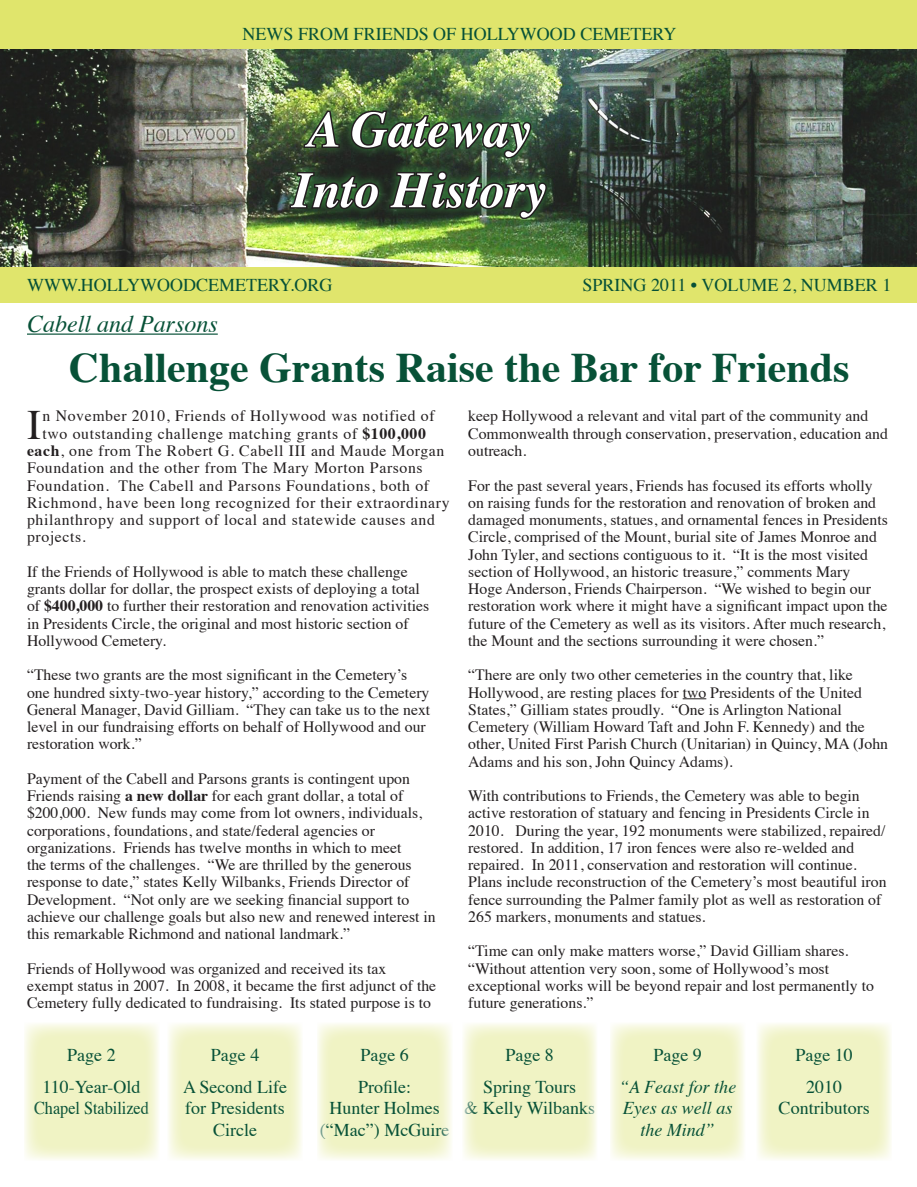
<style>
.page{position:relative;width:917px;height:1187px;background:#fff}
.page>*{position:absolute;margin:0;border:0;box-sizing:border-box;transform-origin:0 0}
.t1{font:italic 700 50.55px "Times";color:#fff}
.t2{font:700 42px "Times";color:#075137}
.t3{font:41.85px "Times";color:#231f20}
.t4{font:italic 24px "Times";color:#075137}
.t5{font:18px/32.1px "Times";color:#075137;text-align:center}
.t6{font:italic 18px/21.6px "Times";color:#075137;text-align:center}
.t7{font:18px "Times";color:#075137;scale:.9 1}
.t8{font:15.75px/17.2px "Times";color:#231f20}
.t9{font:15.75px "Times";letter-spacing:.04em;color:#231f20}
.s1{font-weight:700}
</style>
<div class="page">
<div style="left:0;top:0;width:916px;height:51px;background:#e0e56c"></div>
<img style="left:0;top:49px;width:916px;height:218px">
<div style="left:279px;top:101px;width:276px;height:126px;background:#40ae49;opacity:.75"></div>
<img style="left:288px;top:49px;width:260px;height:176px">
<div style="left:0;top:267px;width:916px;height:35px;background:#e0e56c"></div>
<hr style="left:27px;top:333px;width:191px;height:2px;background:#075137">
<svg style="left:682px;top:698px;width:24px;height:1px"></svg>
<svg style="left:24px;top:1023px;width:135px;height:137px;background:#f1f4cc"></svg>
<svg style="left:168px;top:1023px;width:134px;height:137px;background:#f1f4cc"></svg>
<svg style="left:317px;top:1023px;width:135px;height:137px;background:#f1f4cc"></svg>
<svg style="left:463px;top:1023px;width:134px;height:137px;background:#f1f4cb"></svg>
<svg style="left:610px;top:1023px;width:134px;height:137px;background:#f1f4cb"></svg>
<svg style="left:757px;top:1023px;width:134px;height:137px;background:#f1f4cb"></svg>
<p class="t5" style="left:242px;top:16px;width:435px">NEWS FROM FRIENDS OF HOLLYWOOD CEMETERY</p>
<p class="t1" style="left:307px;top:82px;width:225px">A Gateway</p>
<p class="t1" style="left:292px;top:143px;width:255px">Into History</p>
<p class="t5" style="left:27px;top:268px;width:307px">WWW.HOLLYWOODCEMETERY.ORG</p>
<p class="t5" style="left:582px;top:268px;width:310px">SPRING 2011 • VOLUME 2, NUMBER 1</p>
<p class="t4" style="left:27px;top:303px;width:192px">Cabell and Parsons</p>
<p class="t2" style="left:69px;top:327px;width:782px">Challenge Grants Raise the Bar for Friends</p>
<p class="t3" style="left:27px;top:385px;width:15px">I</p>
<p class="t9" style="left:43px;top:401px;width:393px">n November 2010, Friends of Hollywood was notified of</p>
<p class="t8" style="left:468px;top:406px;width:421px">keep Hollywood a relevant and vital part of the community and<br>Commonwealth through conservation, preservation, education and outreach.</p>
<p class="t8" style="left:468px;top:475px;width:421px">For the past several years, Friends has focused its efforts wholly on raising funds for the restoration and renovation of broken and damaged monuments, statues, and ornamental fences in Presidents Circle, comprised of the Mount, burial site of James Monroe and John Tyler, and sections contiguous to it. “It is the most visited section of Hollywood, an historic treasure,” comments Mary Hoge Anderson, Friends Chairperson. “We wished to begin our restoration work where it might have a significant impact upon the future of the Cemetery as well as its visitors. After much research, the Mount and the sections surrounding it were chosen.”</p>
<p class="t8" style="left:468px;top:665px;width:421px">“There are only two other cemeteries in the country that, like Hollywood, are resting places for two Presidents of the United States,” Gilliam states proudly. “One is Arlington National Cemetery (William Howard Taft and John F. Kennedy) and the other, United First Parish Church (Unitarian) in Quincy, MA (John Adams and his son, John Quincy Adams).</p>
<p class="t8" style="left:468px;top:786px;width:420px">With contributions to Friends, the Cemetery was able to begin active restoration of statuary and fencing in Presidents Circle in 2010. During the year, 192 monuments were stabilized, repaired/ restored. In addition, 17 iron fences were also re-welded and repaired. In 2011, conservation and restoration will continue.<br>Plans include reconstruction of the Cemetery’s most beautiful iron fence surrounding the Palmer family plot as well as restoration of 265 markers, monuments and statues.</p>
<p class="t8" style="left:468px;top:941px;width:407px">“Time can only make matters worse,” David Gilliam shares. “Without attention very soon, some of Hollywood’s most exceptional works will be beyond repair and lost permanently to future generations.”</p>
<p class="t9" style="left:43px;top:419px;width:385px">two outstanding challenge matching grants of <span class="s1">$100,000</span></p>
<p class="t9" style="left:27px;top:436px;width:419px"><span class="s1">each</span>, one from The Robert G. Cabell III and Maude Morgan</p>
<p class="t9" style="left:27px;top:453px;width:397px">Foundation and the other from The Mary Morton Parsons</p>
<p class="t9" style="left:27px;top:470px;width:403px">Foundation. The Cabell and Parsons Foundations, both of</p>
<p class="t9" style="left:27px;top:488px;width:424px">Richmond, have been long recognized for their extraordinary</p>
<p class="t9" style="left:27px;top:505px;width:409px">philanthropy and support of local and statewide causes and</p>
<p class="t9" style="left:27px;top:522px;width:60px">projects.</p>
<p class="t8" style="left:27px;top:561px;width:404px">If the Friends of Hollywood is able to match these challenge grants dollar for dollar, the prospect exists of deploying a total of <span class="s1">$400,000</span> to further their restoration and renovation activities in Presidents Circle, the original and most historic section of Hollywood Cemetery.</p>
<p class="t8" style="left:27px;top:665px;width:405px">“These two grants are the most significant in the Cemetery’s one hundred sixty-two-year history,” according to the Cemetery General Manager, David Gilliam. “They can take us to the next level in our fundraising efforts on behalf of Hollywood and our restoration work.”</p>
<p class="t8" style="left:27px;top:768px;width:410px">Payment of the Cabell and Parsons grants is contingent upon Friends raising <span class="s1">a new dollar</span> for each grant dollar, a total of $200,000. New funds may come from lot owners, individuals, corporations, foundations, and state/federal agencies or organizations. Friends has twelve months in which to meet<br>the terms of the challenges. “We are thrilled by the generous response to date,” states Kelly Wilbanks, Friends Director of Development. “Not only are we seeking financial support to achieve our challenge goals but also new and renewed interest in this remarkable Richmond and national landmark.”</p>
<p class="t8" style="left:27px;top:958px;width:411px">Friends of Hollywood was organized and received its tax exempt status in 2007. In 2008, it became the first adjunct of the<br>Cemetery fully dedicated to fundraising. Its stated purpose is to</p>
<p class="t5" style="left:42px;top:1037px;width:100px">Page 2<br>110-Year-Old</p>
<p class="t7" style="left:34px;top:1091px;width:129px">Chapel Stabilized</p>
<p class="t5" style="left:183px;top:1037px;width:105px">Page 4<br>A Second Life</p>
<p class="t5" style="left:185px;top:1096px;width:101px;line-height:21.6px">for Presidents<br>Circle</p>
<p class="t5" style="left:358px;top:1037px;width:55px;text-align:left">Page 6<br>Profile:</p>
<p class="t5" style="left:320px;top:1096px;width:131px;line-height:21.6px">Hunter Holmes (“Mac”) McGuire</p>
<p class="t5" style="left:483px;top:1037px;width:94px">Page 8<br>Spring Tours</p>
<p class="t5" style="left:464px;top:1090px;width:132px">&amp; Kelly Wilbanks</p>
<p class="t5" style="left:653px;top:1037px;width:50px">Page 9</p>
<p class="t6" style="left:619px;top:1074px;width:119px">“A Feast for the<br>Eyes as well as the Mind”</p>
<p class="t5" style="left:795px;top:1037px;width:59px">Page 10<br>2010</p>
<p class="t5" style="left:778px;top:1090px;width:93px">Contributors</p>
</div>
